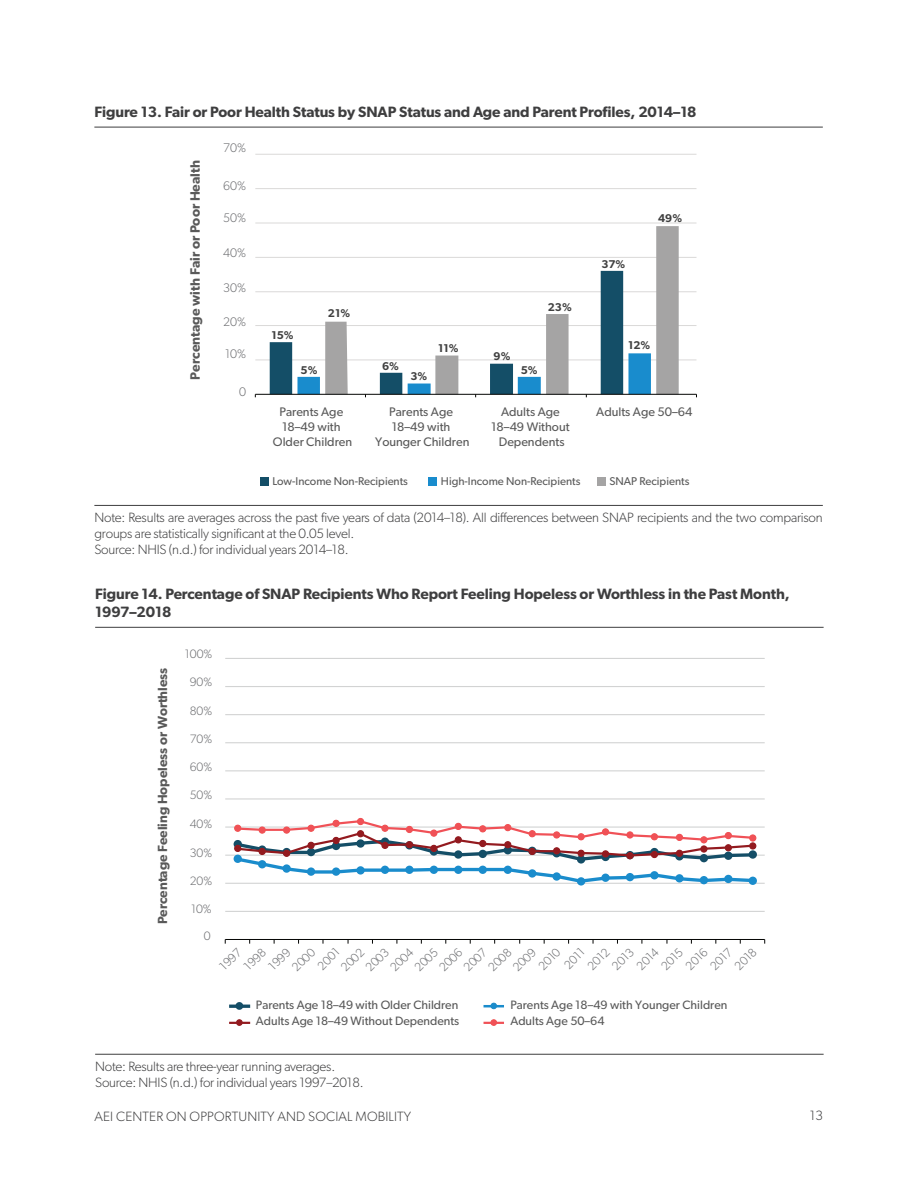
<style>
.page{position:relative;width:918px;height:1188px;background:#fff}
.page>*{position:absolute;margin:0;border:0;box-sizing:border-box;transform-origin:0 0}
.Table_Title_1{font:600 15px/18px "Gibson";letter-spacing:-.005em;color:#3e3e3f}
.t1{font:600 13.65px "Gibson";color:#595959}
.Table_Source_or_note{font:300 13.5px/16.2px "Gibson";letter-spacing:-.015em;color:#3e3e3f}
.Table_Source_or_Note{font:300 13.5px "Gibson";letter-spacing:-.015em;color:#3e3e3f}
.Table_Source_or_note-2{font:300 13.5px "Gibson";letter-spacing:.01em;color:#3e3e3f}
.t2{font:600 13.35px "Gibson";color:#595959}
.t3{font:12.45px/15px "Gibson";color:#595959;text-align:center}
.t4{font:300 12.45px "Gibson";color:#6d6e71}
.t5{font:300 12.15px "Gibson";letter-spacing:-.005em;color:#6d6e71}
.t6{font:12.15px "Gibson";color:#595959}
.t7{font:11.25px "Gibson";color:#595959}
.t8{font:600 11.25px "Gibson";color:#404040}
</style>
<div class="page">
<hr style="left:94px;top:127px;width:729px;height:1px;background:#3e3e3f">
<hr style="left:94px;top:505px;width:729px;height:1px;background:#3e3e3f">
<hr style="left:255px;top:360px;width:441px;height:1px;background:#dad9d8">
<hr style="left:255px;top:325px;width:441px;height:1px;background:#dad9d8">
<hr style="left:255px;top:291px;width:441px;height:1px;background:#dad9d8">
<hr style="left:255px;top:257px;width:441px;height:1px;background:#dad9d8">
<hr style="left:255px;top:223px;width:441px;height:1px;background:#dad9d8">
<hr style="left:255px;top:188px;width:441px;height:1px;background:#dad9d8">
<hr style="left:255px;top:154px;width:441px;height:1px;background:#dad9d8">
<svg style="left:601px;top:226px;width:78px;height:168px;fill:#a5a4a4"></svg>
<hr style="left:255px;top:394px;width:441px;height:1px;background:#040503">
<svg style="left:270px;top:271px;width:381px;height:126px"></svg>
<div style="left:260px;top:477px;width:9px;height:8px;background:#144e67"></div>
<div style="left:429px;top:477px;width:8px;height:8px;background:#198ccd"></div>
<div style="left:598px;top:477px;width:8px;height:8px;background:#a5a4a4"></div>
<hr style="left:95px;top:627px;width:729px;height:1px;background:#3e3e3f">
<hr style="left:95px;top:1054px;width:729px;height:1px;background:#3e3e3f">
<hr style="left:229px;top:1005px;width:21px;height:3px;background:#144e67">
<div style="left:235px;top:1002px;width:8px;height:8px;border:2px solid #144e67;border-radius:50%"></div>
<hr style="left:484px;top:1005px;width:20px;height:2px;background:#1a8ccc">
<svg style="left:491px;top:1003px;width:6px;height:6px"></svg>
<hr style="left:229px;top:1022px;width:21px;height:2px;background:#931a1f">
<div style="left:236px;top:1019px;width:7px;height:7px;border:1px solid #931a1f;border-radius:50%"></div>
<hr style="left:484px;top:1022px;width:20px;height:2px;background:#f05157">
<div style="left:490px;top:1019px;width:7px;height:7px;border:1px solid #f05157;border-radius:50%"></div>
<hr style="left:225px;top:911px;width:540px;height:1px;background:#d2d3d3">
<hr style="left:225px;top:883px;width:540px;height:1px;background:#d2d3d3">
<hr style="left:225px;top:855px;width:540px;height:1px;background:#d2d3d3">
<hr style="left:225px;top:827px;width:540px;height:1px;background:#d2d3d3">
<hr style="left:225px;top:798px;width:540px;height:2px;background:#d2d3d3">
<hr style="left:225px;top:770px;width:540px;height:1px;background:#d2d3d3">
<hr style="left:225px;top:742px;width:540px;height:1px;background:#d2d3d3">
<hr style="left:225px;top:714px;width:540px;height:1px;background:#d2d3d3">
<hr style="left:225px;top:686px;width:540px;height:1px;background:#d2d3d3">
<hr style="left:225px;top:658px;width:540px;height:1px;background:#d2d3d3">
<hr style="left:225px;top:939px;width:540px;height:1px;background:#040503">
<div style="left:749px;top:850px;width:8px;height:9px;border:2px solid #144e67;border-radius:50%"></div>
<div style="left:577px;top:877px;width:8px;height:9px;border:2px solid #1a8ccc;border-radius:50%"></div>
<div style="left:749px;top:877px;width:8px;height:8px;border:2px solid #1a8ccc;border-radius:50%"></div>
<div style="left:357px;top:818px;width:7px;height:7px;border:1px solid #f05157;border-radius:50%"></div>
<svg style="left:233px;top:819px;width:523px;height:66px"></svg>
<div style="left:749px;top:834px;width:7px;height:8px;border:1px solid #f05157;border-radius:50%"></div>
<p class="Table_Title_1" style="left:94px;top:102px;width:604px">Figure 13. Fair or Poor Health Status by SNAP Status and Age and Parent Profiles, 2014–18</p>
<p class="t1" style="left:187px;top:380px;width:221px;rotate:-90deg">Percentage with Fair or Poor Health</p>
<p class="t4" style="left:223px;top:140px;width:24px">70%</p>
<p class="t4" style="left:223px;top:178px;width:24px">60%</p>
<p class="t4" style="left:223px;top:211px;width:24px">50%</p>
<p class="t4" style="left:223px;top:245px;width:24px">40%</p>
<p class="t4" style="left:223px;top:280px;width:24px">30%</p>
<p class="t4" style="left:223px;top:314px;width:24px">20%</p>
<p class="t4" style="left:225px;top:346px;width:23px">10%</p>
<p class="t4" style="left:239px;top:385px;width:8px">0</p>
<p class="t8" style="left:272px;top:328px;width:24px">15%</p>
<p class="t8" style="left:301px;top:363px;width:18px">5%</p>
<p class="t8" style="left:328px;top:307px;width:24px">21%</p>
<p class="t8" style="left:382px;top:359px;width:18px">6%</p>
<p class="t8" style="left:410px;top:370px;width:18px">3%</p>
<p class="t8" style="left:438px;top:342px;width:22px">11%</p>
<p class="t8" style="left:548px;top:300px;width:25px">23%</p>
<p class="t8" style="left:494px;top:350px;width:18px">9%</p>
<p class="t8" style="left:521px;top:363px;width:18px">5%</p>
<p class="t8" style="left:601px;top:257px;width:25px">37%</p>
<p class="t8" style="left:658px;top:211px;width:25px">49%</p>
<p class="t8" style="left:628px;top:338px;width:24px">12%</p>
<p class="t3" style="left:375px;top:404px;width:96px">Parents Age<br>18–49 with<br>Younger Children</p>
<p class="t3" style="left:596px;top:404px;width:98px">Adults Age 50–64</p>
<p class="t3" style="left:273px;top:404px;width:81px">Parents Age<br>18–49 with<br>Older Children</p>
<p class="t3" style="left:491px;top:404px;width:80px">Adults Age<br>18–49 Without<br>Dependents</p>
<p class="t7" style="left:272px;top:475px;width:137px">Low-Income Non-Recipients</p>
<p class="t7" style="left:441px;top:475px;width:141px">High-Income Non-Recipients</p>
<p class="t7" style="left:609px;top:475px;width:81px">SNAP Recipients</p>
<p class="Table_Source_or_note" style="left:94px;top:509px;width:730px">Note: Results are averages across the past five years of data (2014–18). All differences between SNAP recipients and the two comparison groups are statistically significant at the 0.05 level.</p>
<p class="Table_Source_or_Note" style="left:94px;top:542px;width:256px">Source: NHIS (n.d.) for individual years 2014–18.</p>
<p class="Table_Title_1" style="left:95px;top:585px;width:696px">Figure 14. Percentage of SNAP Recipients Who Report Feeling Hopeless or Worthless in the Past Month,<br>1997–2018</p>
<p class="t2" style="left:155px;top:924px;width:258px;rotate:-90deg">Percentage Feeling Hopeless or Worthless</p>
<p class="t5" style="left:185px;top:647px;width:29px">100%</p>
<p class="t5" style="left:190px;top:675px;width:24px">90%</p>
<p class="t5" style="left:190px;top:703px;width:24px">80%</p>
<p class="t5" style="left:190px;top:731px;width:24px">70%</p>
<p class="t5" style="left:190px;top:760px;width:24px">60%</p>
<p class="t5" style="left:190px;top:788px;width:24px">50%</p>
<p class="t5" style="left:190px;top:817px;width:24px">40%</p>
<p class="t5" style="left:190px;top:845px;width:24px">30%</p>
<p class="t5" style="left:190px;top:873px;width:24px">20%</p>
<p class="t5" style="left:191px;top:902px;width:22px">10%</p>
<p class="t5" style="left:204px;top:929px;width:8px">0</p>
<p class="t5" style="left:216px;top:963px;width:27px;rotate:-45deg">1997</p>
<p class="t5" style="left:241px;top:963px;width:27px;rotate:-45deg">1998</p>
<p class="t5" style="left:265px;top:963px;width:27px;rotate:-45deg">1999</p>
<p class="t5" style="left:289px;top:964px;width:29px;rotate:-45deg">2000</p>
<p class="t5" style="left:314px;top:963px;width:27px;rotate:-45deg">2001</p>
<p class="t5" style="left:338px;top:964px;width:29px;rotate:-45deg">2002</p>
<p class="t5" style="left:362px;top:964px;width:29px;rotate:-45deg">2003</p>
<p class="t5" style="left:387px;top:964px;width:29px;rotate:-45deg">2004</p>
<p class="t5" style="left:411px;top:964px;width:29px;rotate:-45deg">2005</p>
<p class="t5" style="left:436px;top:964px;width:29px;rotate:-45deg">2006</p>
<p class="t5" style="left:461px;top:964px;width:29px;rotate:-45deg">2007</p>
<p class="t5" style="left:485px;top:964px;width:29px;rotate:-45deg">2008</p>
<p class="t5" style="left:510px;top:964px;width:29px;rotate:-45deg">2009</p>
<p class="t5" style="left:535px;top:963px;width:27px;rotate:-45deg">2010</p>
<p class="t5" style="left:561px;top:962px;width:25px;rotate:-45deg">2011</p>
<p class="t5" style="left:584px;top:963px;width:27px;rotate:-45deg">2012</p>
<p class="t5" style="left:609px;top:963px;width:27px;rotate:-45deg">2013</p>
<p class="t5" style="left:633px;top:963px;width:27px;rotate:-45deg">2014</p>
<p class="t5" style="left:658px;top:963px;width:27px;rotate:-45deg">2015</p>
<p class="t5" style="left:682px;top:963px;width:27px;rotate:-45deg">2016</p>
<p class="t5" style="left:707px;top:963px;width:27px;rotate:-45deg">2017</p>
<p class="t5" style="left:732px;top:963px;width:27px;rotate:-45deg">2018</p>
<p class="t6" style="left:256px;top:997px;width:204px">Parents Age 18–49 with Older Children</p>
<p class="t6" style="left:510px;top:997px;width:218px">Parents Age 18–49 with Younger Children</p>
<p class="t6" style="left:256px;top:1014px;width:205px">Adults Age 18–49 Without Dependents</p>
<p class="t6" style="left:510px;top:1014px;width:96px">Adults Age 50–64</p>
<p class="Table_Source_or_note" style="left:95px;top:1058px;width:242px">Note: Results are three-year running averages.</p>
<p class="Table_Source_or_Note" style="left:95px;top:1074px;width:270px">Source: NHIS (n.d.) for individual years 1997–2018.</p>
<p class="Table_Source_or_note-2" style="left:94px;top:1108px;width:318px">AEI CENTER ON OPPORTUNITY AND SOCIAL MOBILITY</p>
<p class="Table_Source_or_note" style="left:810px;top:1107px;width:15px">13</p>
</div>
